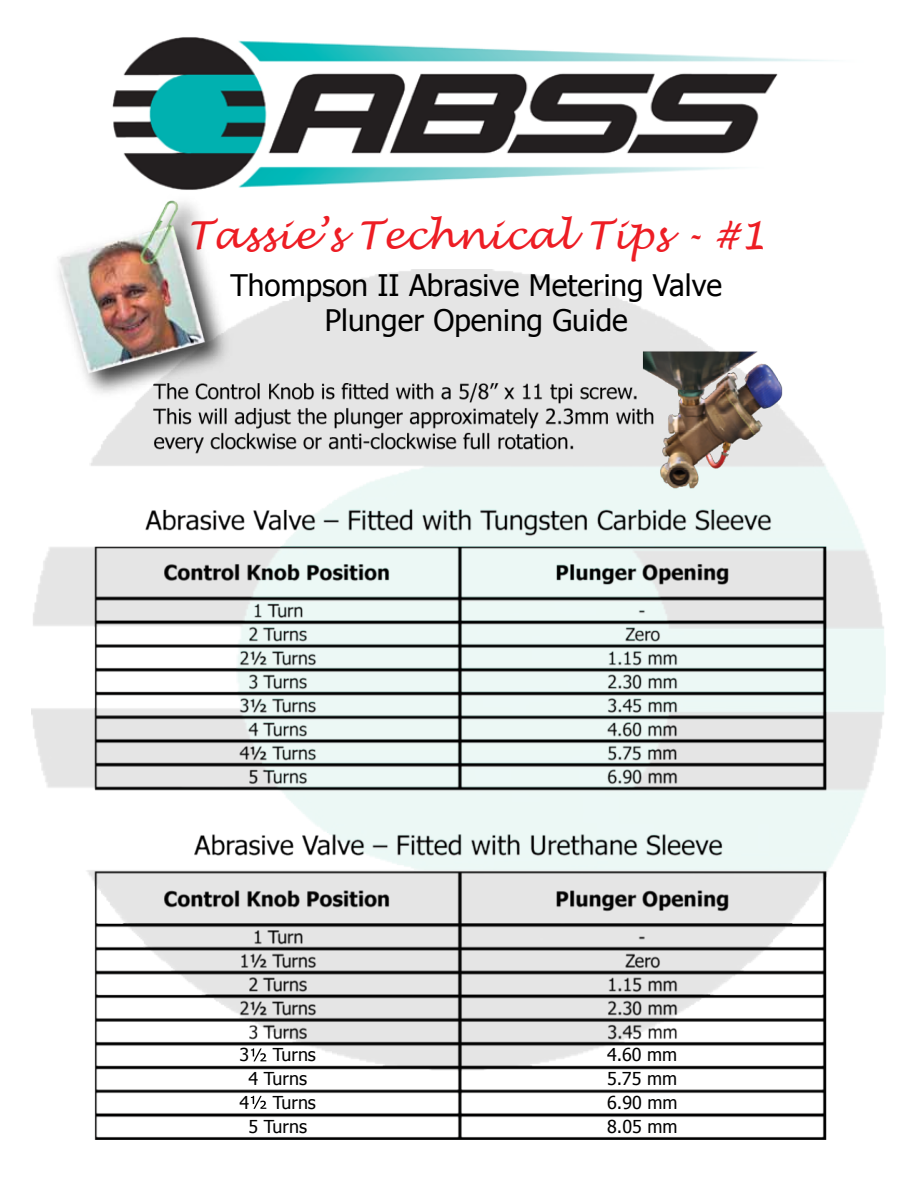
<style>
.page{position:relative;width:918px;height:1188px;background:#fff}
.page>*{position:absolute;margin:0;border:0;box-sizing:border-box;transform-origin:0 0}
.t1{font:italic 38.55px "Lucida Handwriting";color:#ed1d24}
.t2{font:29.7px/35.5px "Tahoma";color:#000;text-align:center}
.t3{font:17.85px "Tahoma";color:#010101}
</style>
<div class="page">
<img style="left:112px;top:37px;width:721px;height:152px">
<img style="left:57px;top:200px;width:150px;height:69px">
<img style="left:31px;top:269px;width:855px;height:871px">
<p class="t1" style="left:187px;top:212px;width:581px">Tassie’s Technical Tips - #1</p>
<p class="t2" style="left:231px;top:266px;width:493px">Thompson II Abrasive Metering Valve<br>Plunger Opening Guide</p>
<p class="t3" style="left:240px;top:1043px;width:11px">3</p>
<p class="t3" style="left:273px;top:1043px;width:45px">Turns</p>
<p class="t3" style="left:607px;top:1043px;width:72px">4.60 mm</p>
<p class="t3" style="left:249px;top:1067px;width:60px">4 Turns</p>
<p class="t3" style="left:607px;top:1067px;width:71px">5.75 mm</p>
<p class="t3" style="left:240px;top:1090px;width:11px">4</p>
<p class="t3" style="left:273px;top:1090px;width:45px">Turns</p>
<p class="t3" style="left:607px;top:1090px;width:72px">6.90 mm</p>
<p class="t3" style="left:249px;top:1114px;width:60px">5 Turns</p>
<p class="t3" style="left:607px;top:1114px;width:72px">8.05 mm</p>
</div>
